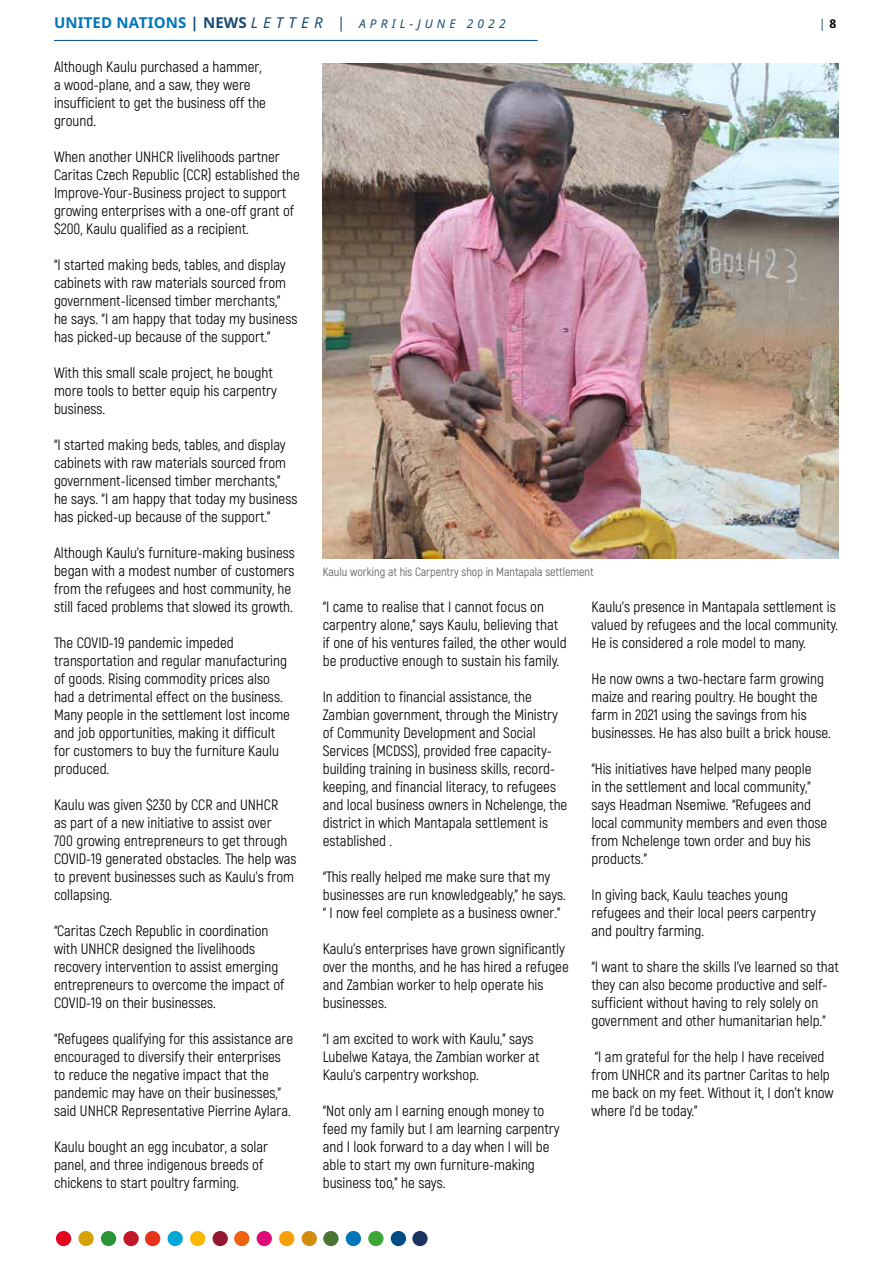
<style>
.page{position:relative;width:893px;height:1263px;background:#fff}
.page>*{position:absolute;margin:0;border:0;box-sizing:border-box;transform-origin:0 0}
.t1{font:15px/18px "Akrobat";color:#000}
.t2{font:12px "Akrobat";color:#58595b}
.t3{font:italic 12px "Noto Sans";letter-spacing:.34em;color:#184b6e}
.s1{font-weight:700;font-style:normal;font-size:15px;color:#0075b8}
.s2{font-weight:700;font-style:normal;font-size:15px}
.s3{font-size:15px}
.s4{font-weight:700;font-style:normal;color:#000}
</style>
<div class="page">
<div style="left:56px;top:1231px;width:15px;height:15px;background:#e3051f;border-radius:50%"></div>
<div style="left:78px;top:1231px;width:16px;height:15px;background:#d6a103;border-radius:50%"></div>
<div style="left:101px;top:1231px;width:15px;height:15px;background:#299438;border-radius:50%"></div>
<div style="left:123px;top:1231px;width:16px;height:15px;background:#c21729;border-radius:50%"></div>
<div style="left:145px;top:1231px;width:15px;height:15px;background:#e6331c;border-radius:50%"></div>
<div style="left:168px;top:1231px;width:15px;height:15px;background:#00a6d6;border-radius:50%"></div>
<div style="left:190px;top:1231px;width:15px;height:15px;background:#fab800;border-radius:50%"></div>
<div style="left:213px;top:1231px;width:15px;height:15px;background:#941730;border-radius:50%"></div>
<div style="left:234px;top:1231px;width:15px;height:15px;background:#ed6312;border-radius:50%"></div>
<div style="left:257px;top:1231px;width:15px;height:15px;background:#de0a78;border-radius:50%"></div>
<div style="left:279px;top:1231px;width:15px;height:15px;background:#f59e08;border-radius:50%"></div>
<div style="left:302px;top:1231px;width:15px;height:15px;background:#d18c0d;border-radius:50%"></div>
<div style="left:323px;top:1231px;width:16px;height:15px;background:#4a7536;border-radius:50%"></div>
<div style="left:346px;top:1231px;width:15px;height:15px;background:#0075b8;border-radius:50%"></div>
<div style="left:368px;top:1231px;width:16px;height:15px;background:#3da636;border-radius:50%"></div>
<div style="left:391px;top:1231px;width:15px;height:15px;background:#004d85;border-radius:50%"></div>
<div style="left:412px;top:1231px;width:16px;height:15px;background:#1f3361;border-radius:50%"></div>
<hr style="left:54px;top:40px;width:483px;height:1px;background:#004d85">
<img style="left:323px;top:63px;width:516px;height:495px">
<p class="t3" style="left:54px;top:15px;width:453px"><span class="s1">UNITED NATIONS</span> <span class="s2">| NEWS</span> <span class="s3">LETTER |</span> APRIL-JUNE 2022</p>
<p class="t3" style="left:819px;top:15px;width:19px">| <span class="s4">8</span></p>
<p class="t1" style="left:54px;top:58px;width:214px">Although Kaulu purchased a hammer, a wood-plane, and a saw, they were insufficient to get the business off the ground.</p>
<p class="t1" style="left:54px;top:148px;width:247px">When another UNHCR livelihoods partner Caritas Czech Republic (CCR) established the Improve-Your-Business project to support growing enterprises with a one-off grant of $200, Kaulu qualified as a recipient.</p>
<p class="t1" style="left:54px;top:256px;width:245px">“I started making beds, tables, and display cabinets with raw materials sourced from government-licensed timber merchants,” he says. “I am happy that today my business has picked-up because of the support.”</p>
<p class="t1" style="left:54px;top:364px;width:224px">With this small scale project, he bought more tools to better equip his carpentry business.</p>
<p class="t1" style="left:54px;top:436px;width:245px">“I started making beds, tables, and display cabinets with raw materials sourced from government-licensed timber merchants,” he says. “I am happy that today my business has picked-up because of the support.”</p>
<p class="t1" style="left:54px;top:544px;width:242px">Although Kaulu’s furniture-making business began with a modest number of customers from the refugees and host community, he still faced problems that slowed its growth.</p>
<p class="t1" style="left:54px;top:634px;width:238px">The COVID-19 pandemic impeded transportation and regular manufacturing of goods. Rising commodity prices also had a detrimental effect on the business.<br>Many people in the settlement lost income and job opportunities, making it difficult for customers to buy the furniture Kaulu produced.</p>
<p class="t1" style="left:54px;top:796px;width:244px">Kaulu was given $230 by CCR and UNHCR<br>as part of a new initiative to assist over<br>700 growing entrepreneurs to get through COVID-19 generated obstacles. The help was to prevent businesses such as Kaulu’s from collapsing.</p>
<p class="t1" style="left:54px;top:922px;width:232px">“Caritas Czech Republic in coordination with UNHCR designed the livelihoods recovery intervention to assist emerging entrepreneurs to overcome the impact of COVID-19 on their businesses.</p>
<p class="t1" style="left:54px;top:1030px;width:241px">“Refugees qualifying for this assistance are encouraged to diversify their enterprises to reduce the negative impact that the pandemic may have on their businesses,” said UNHCR Representative Pierrine Aylara.</p>
<p class="t1" style="left:54px;top:1138px;width:216px">Kaulu bought an egg incubator, a solar panel, and three indigenous breeds of chickens to start poultry farming.</p>
<p class="t2" style="left:323px;top:564px;width:272px">Kaulu working at his Carpentry shop in Mantapala settlement</p>
<p class="t1" style="left:323px;top:598px;width:245px">“I came to realise that I cannot focus on carpentry alone,” says Kaulu, believing that if one of his ventures failed, the other would be productive enough to sustain his family.</p>
<p class="t1" style="left:323px;top:688px;width:246px">In addition to financial assistance, the Zambian government, through the Ministry of Community Development and Social Services (MCDSS), provided free capacity&shy;building training in business skills, record&shy;keeping, and financial literacy, to refugees and local business owners in Nchelenge, the district in which Mantapala settlement is established .</p>
<p class="t1" style="left:323px;top:868px;width:245px">“This really helped me make sure that my businesses are run knowledgeably,” he says. “ I now feel complete as a business owner.”</p>
<p class="t1" style="left:323px;top:940px;width:248px">Kaulu’s enterprises have grown significantly over the months, and he has hired a refugee and Zambian worker to help operate his businesses.</p>
<p class="t1" style="left:323px;top:1030px;width:218px">“I am excited to work with Kaulu,” says<br>Lubelwe Kataya, the Zambian worker at<br>Kaulu’s carpentry workshop.</p>
<p class="t1" style="left:323px;top:1102px;width:238px">“Not only am I earning enough money to feed my family but I am learning carpentry and I look forward to a day when I will be able to start my own furniture-making business too,” he says.</p>
<p class="t1" style="left:591px;top:598px;width:248px">Kaulu’s presence in Mantapala settlement is valued by refugees and the local community.<br>He is considered a role model to many.</p>
<p class="t1" style="left:591px;top:670px;width:241px">He now owns a two-hectare farm growing maize and rearing poultry. He bought the farm in 2021 using the savings from his businesses. He has also built a brick house.</p>
<p class="t1" style="left:591px;top:760px;width:237px">“His initiatives have helped many people<br>in the settlement and local community,” says Headman Nsemiwe. “Refugees and local community members and even those from Nchelenge town order and buy his products.”</p>
<p class="t1" style="left:591px;top:886px;width:226px">In giving back, Kaulu teaches young refugees and their local peers carpentry and poultry farming.</p>
<p class="t1" style="left:591px;top:958px;width:249px">“I want to share the skills I’ve learned so that they can also become productive and self&shy;sufficient without having to rely solely on government and other humanitarian help.”</p>
<p class="t1" style="left:591px;top:1048px;width:244px">“I am grateful for the help I have received from UNHCR and its partner Caritas to help me back on my feet. Without it, I don’t know where I’d be today.”</p>
</div>
